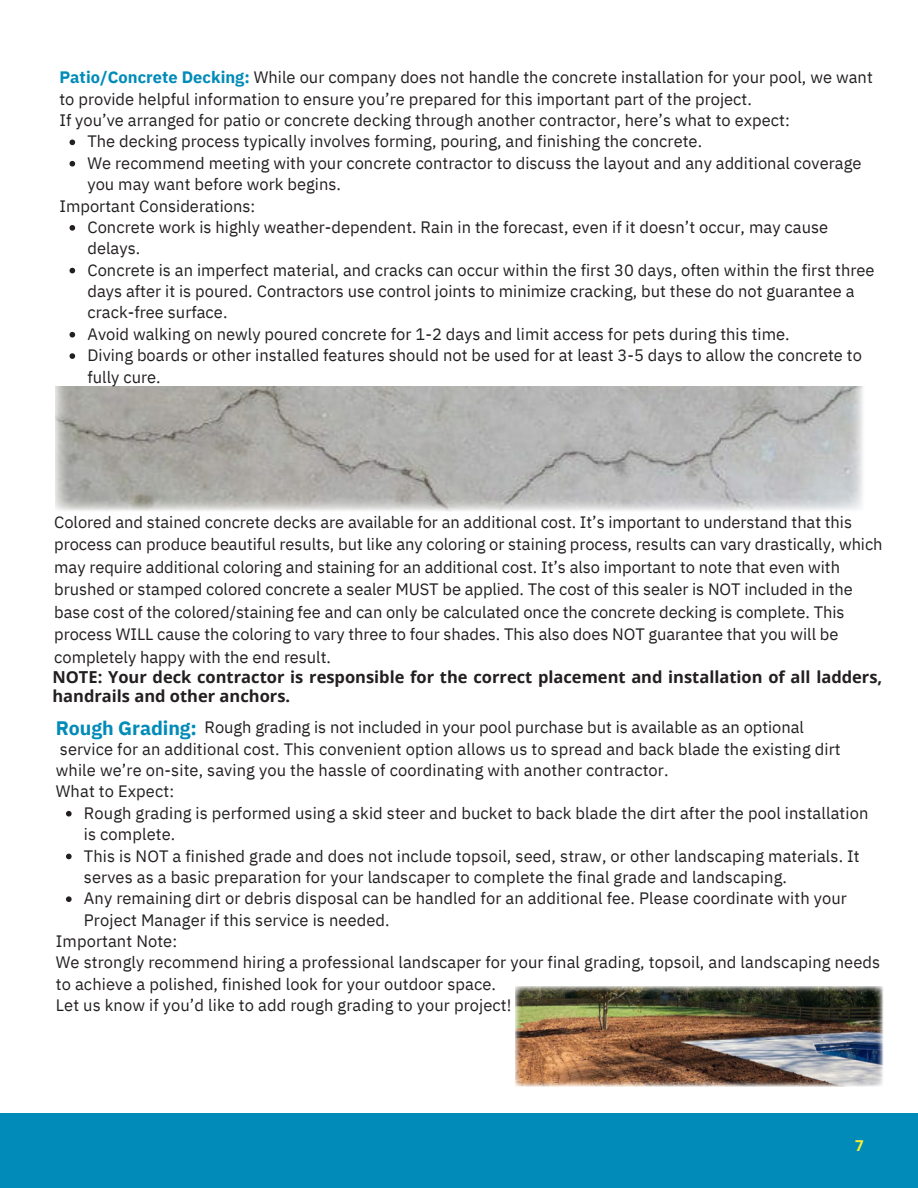
<style>
.page{position:relative;width:918px;height:1188px;background:#fff}
.page>*{position:absolute;margin:0;border:0;box-sizing:border-box;transform-origin:0 0}
.t1{font:700 19.5px "IBM Plex Sans";letter-spacing:-.005em;color:#008bb8}
.t2{font:16.5px/21.3px "IBM Plex Sans";color:#231f20}
.t3{font:700 16.5px/19.2px "Open Sans";color:#231f20}
.t4{font:700 15px "Open Sans";color:#fbee34}
.s1{font-weight:700;color:#008bb8}
</style>
<div class="page">
<div style="left:0;top:1114px;width:918px;height:74px;background:#008bb8"></div>
<img style="left:56px;top:387px;width:807px;height:124px">
<img style="left:516px;top:987px;width:368px;height:100px">
<svg style="left:70px;top:140px;width:5px;height:5px"></svg>
<svg style="left:70px;top:161px;width:5px;height:6px"></svg>
<svg style="left:70px;top:225px;width:5px;height:6px"></svg>
<svg style="left:70px;top:268px;width:5px;height:5px"></svg>
<svg style="left:70px;top:332px;width:5px;height:6px"></svg>
<svg style="left:70px;top:353px;width:5px;height:6px"></svg>
<svg style="left:66px;top:811px;width:6px;height:6px"></svg>
<svg style="left:66px;top:854px;width:6px;height:5px"></svg>
<svg style="left:66px;top:896px;width:6px;height:6px"></svg>
<p class="t2" style="left:59px;top:66px;width:815px"><span class="s1">Patio/Concrete Decking:</span> While our company does not handle the concrete installation for your pool, we want to provide helpful information to ensure you’re prepared for this important part of the project.</p>
<p class="t2" style="left:59px;top:109px;width:732px">If you’ve arranged for patio or concrete decking through another contractor, here’s what to expect:</p>
<p class="t2" style="left:87px;top:131px;width:616px">The decking process typically involves forming, pouring, and finishing the concrete.</p>
<p class="t2" style="left:87px;top:152px;width:776px">We recommend meeting with your concrete contractor to discuss the layout and any additional coverage you may want before work begins.</p>
<p class="t2" style="left:59px;top:195px;width:198px">Important Considerations:</p>
<p class="t2" style="left:87px;top:216px;width:742px">Concrete work is highly weather-dependent. Rain in the forecast, even if it doesn’t occur, may cause delays.</p>
<p class="t2" style="left:87px;top:259px;width:789px">Concrete is an imperfect material, and cracks can occur within the first 30 days, often within the first three days after it is poured. Contractors use control joints to minimize cracking, but these do not guarantee a crack-free surface.</p>
<p class="t2" style="left:87px;top:323px;width:704px">Avoid walking on newly poured concrete for 1-2 days and limit access for pets during this time.</p>
<p class="t2" style="left:87px;top:344px;width:776px">Diving boards or other installed features should not be used for at least 3-5 days to allow the concrete to fully cure.</p>
<p class="t2" style="left:54px;top:511px;width:830px;line-height:22.5px">Colored and stained concrete decks are available for an additional cost. It’s important to understand that this process can produce beautiful results, but like any coloring or staining process, results can vary drastically, which may require additional coloring and staining for an additional cost. It’s also important to note that even with brushed or stamped colored concrete a sealer MUST be applied. The cost of this sealer is NOT included in the base cost of the colored/staining fee and can only be calculated once the concrete decking is complete. This process WILL cause the coloring to vary three to four shades. This also does NOT guarantee that you will be completely happy with the end result.</p>
<p class="t3" style="left:52px;top:667px;width:832px">NOTE: Your deck contractor is responsible for the correct placement and installation of all ladders, handrails and other anchors.</p>
<p class="t2" style="left:205px;top:716px;width:601px">Rough grading is not included in your pool purchase but is available as an optional</p>
<h2 class="t1" style="left:56px;top:715px;width:143px">Rough Grading:</h2>
<h1 class="t2" style="left:56px;top:738px;width:786px">service for an additional cost. This convenient option allows us to spread and back blade the existing dirt while we’re on-site, saving you the hassle of coordinating with another contractor.</h1>
<p class="t2" style="left:56px;top:781px;width:120px">What to Expect:</p>
<p class="t2" style="left:84px;top:802px;width:786px">Rough grading is performed using a skid steer and bucket to back blade the dirt after the pool installation is complete.</p>
<p class="t2" style="left:84px;top:845px;width:777px">This is NOT a finished grade and does not include topsoil, seed, straw, or other landscaping materials. It serves as a basic preparation for your landscaper to complete the final grade and landscaping.</p>
<p class="t2" style="left:84px;top:887px;width:765px">Any remaining dirt or debris disposal can be handled for an additional fee. Please coordinate with your<br>Project Manager if this service is needed.</p>
<p class="t2" style="left:56px;top:930px;width:123px">Important Note:</p>
<p class="t2" style="left:56px;top:952px;width:826px">We strongly recommend hiring a professional landscaper for your final grading, topsoil, and landscaping needs to achieve a polished, finished look for your outdoor space.</p>
<p class="t2" style="left:56px;top:994px;width:457px">Let us know if you’d like to add rough grading to your project!</p>
<p class="t4" style="left:855px;top:1135px;width:10px">7</p>
</div>
